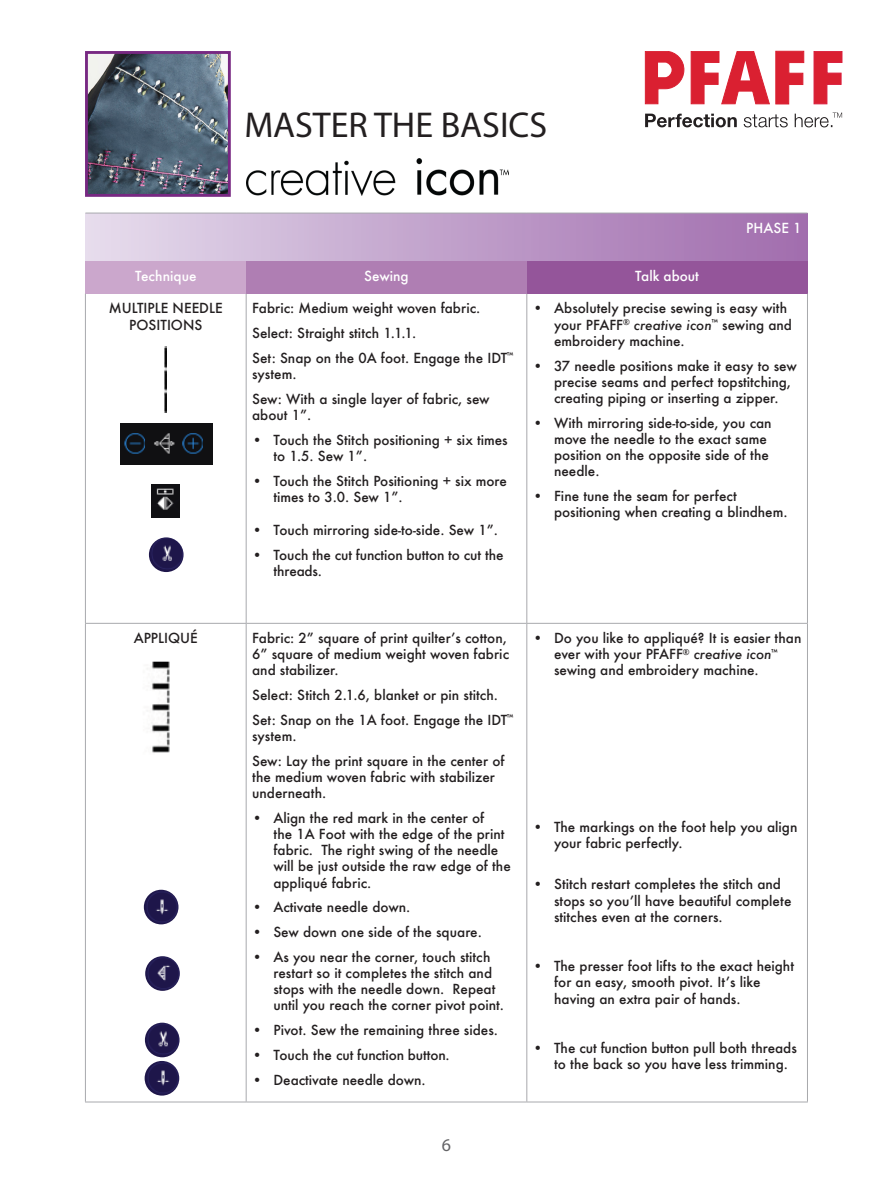
<style>
.page{position:relative;width:893px;height:1191px;background:#fff}
.page>*{position:absolute;margin:0;border:0;box-sizing:border-box;transform-origin:0 0}
.t1{font:36px "Myriad Pro";color:#231f20}
.t2{font:18px "Myriad Pro";color:#636366}
.t3{font:500 13.5px/16.2px "Futura";color:#231f20}
.t4{font:500 13.5px "Futura";color:#fff}
.s1{font-style:italic}
</style>
<div class="page">
<img style="left:246px;top:158px;width:262px;height:38px">
<img style="left:89px;top:55px;width:138px;height:138px">
<div style="left:85px;top:51px;width:146px;height:146px;border:3px solid #772882"></div>
<svg style="left:645px;top:51px;width:39px;height:53px"></svg>
<svg style="left:691px;top:51px;width:79px;height:53px"></svg>
<svg style="left:776px;top:51px;width:28px;height:53px"></svg>
<svg style="left:814px;top:51px;width:28px;height:53px"></svg>
<svg style="left:645px;top:113px;width:197px;height:14px"></svg>
<div style="left:85px;top:213px;width:722px;height:48px;background:linear-gradient(to right,#e5dbec,#a06bac)"></div>
<div style="left:85px;top:261px;width:161px;height:33px;background:#cba7cc"></div>
<div style="left:246px;top:261px;width:281px;height:33px;background:#af7eb3"></div>
<div style="left:527px;top:261px;width:280px;height:33px;background:#94559a"></div>
<hr style="left:85px;top:294px;width:1px;height:329px;background:#a8a9ad">
<hr style="left:85px;top:623px;width:161px;height:1px;background:#a8a9ad">
<hr style="left:85px;top:623px;width:1px;height:478px;background:#a8a9ad">
<hr style="left:246px;top:294px;width:1px;height:329px;background:#a8a9ad">
<hr style="left:246px;top:623px;width:281px;height:1px;background:#a8a9ad">
<hr style="left:246px;top:623px;width:1px;height:478px;background:#a8a9ad">
<hr style="left:526px;top:294px;width:1px;height:329px;background:#a8a9ad">
<hr style="left:807px;top:294px;width:1px;height:329px;background:#a8a9ad">
<hr style="left:527px;top:623px;width:281px;height:1px;background:#a8a9ad">
<hr style="left:526px;top:623px;width:1px;height:478px;background:#a8a9ad">
<hr style="left:807px;top:623px;width:1px;height:478px;background:#a8a9ad">
<hr style="left:85px;top:213px;width:161px;height:1px;background:#a8a9ad">
<hr style="left:246px;top:213px;width:281px;height:1px;background:#a8a9ad">
<hr style="left:527px;top:213px;width:280px;height:1px;background:#a8a9ad">
<hr style="left:85px;top:1101px;width:161px;height:1px;background:#a8a9ad">
<hr style="left:246px;top:1101px;width:281px;height:1px;background:#a8a9ad">
<hr style="left:527px;top:1101px;width:281px;height:1px;background:#a8a9ad">
<img style="left:164px;top:346px;width:3px;height:67px">
<img style="left:147px;top:661px;width:23px;height:92px">
<img style="left:149px;top:537px;width:35px;height:35px;border-radius:17px">
<img style="left:145px;top:1022px;width:35px;height:35px;border-radius:17px">
<img style="left:144px;top:889px;width:34px;height:35px;border-radius:17px">
<img style="left:145px;top:1061px;width:34px;height:34px;border-radius:17px">
<img style="left:120px;top:423px;width:92px;height:42px">
<img style="left:152px;top:484px;width:28px;height:33px">
<img style="left:145px;top:956px;width:35px;height:34px;border-radius:17px">
<h1 class="t1" style="left:244px;top:103px;width:304px">MASTER THE BASICS</h1>
<p class="t4" style="left:746px;top:218px;width:57px">PHASE 1</p>
<p class="t4" style="left:135px;top:267px;width:63px">Technique</p>
<p class="t4" style="left:364px;top:267px;width:46px">Sewing</p>
<p class="t4" style="left:635px;top:267px;width:65px">Talk about</p>
<p class="t3" style="left:109px;top:300px;width:115px;text-align:center">MULTIPLE NEEDLE<br>POSITIONS</p>
<p class="t3" style="left:252px;top:296px;width:263px;line-height:24.8px">Fabric: Medium weight woven fabric.<br>Select: Straight stitch 1.1.1.<br>Set: Snap on the 0A foot. Engage the IDT<sup>™</sup></p>
<p class="t3" style="left:252px;top:361px;width:239px;line-height:24.8px">system.<br>Sew: With a single layer of fabric, sew</p>
<p class="t3" style="left:252px;top:406px;width:61px">about 1”.</p>
<p class="t3" style="left:273px;top:431px;width:236px;text-indent:-21px">• Touch the Stitch positioning + six times to 1.5. Sew 1”.</p>
<p class="t3" style="left:273px;top:472px;width:235px;text-indent:-21px">• Touch the Stitch Positioning + six more times to 3.0. Sew 1”.</p>
<p class="t3" style="left:252px;top:522px;width:247px">• Touch mirroring side-to-side. Sew 1”.</p>
<p class="t3" style="left:273px;top:546px;width:232px;text-indent:-21px">• Touch the cut function button to cut the threads.</p>
<p class="t3" style="left:554px;top:300px;width:239px;text-indent:-21px">• Absolutely precise sewing is easy with your PFAFF<sup>®</sup> <span class="s1">creative icon</span><sup>™</sup> sewing and embroidery machine.</p>
<p class="t3" style="left:554px;top:357px;width:244px;text-indent:-21px">• 37 needle positions make it easy to sew precise seams and perfect topstitching, creating piping or inserting a zipper.</p>
<p class="t3" style="left:554px;top:414px;width:219px;text-indent:-21px">• With mirroring side-to-side, you can move the needle to the exact same position on the opposite side of the needle.</p>
<p class="t3" style="left:554px;top:487px;width:235px;text-indent:-21px">• Fine tune the seam for perfect positioning when creating a blindhem.</p>
<p class="t3" style="left:134px;top:629px;width:66px">APPLIQUÉ</p>
<p class="t3" style="left:252px;top:629px;width:258px">Fabric: 2” square of print quilter’s cotton,<br>6” square of medium weight woven fabric and stabilizer.</p>
<p class="t3" style="left:252px;top:682px;width:263px;line-height:24.8px">Select: Stitch 2.1.6, blanket or pin stitch.<br>Set: Snap on the 1A foot. Engage the IDT<sup>™</sup></p>
<p class="t3" style="left:252px;top:723px;width:254px;line-height:24.8px">system.<br>Sew: Lay the print square in the center of</p>
<p class="t3" style="left:252px;top:768px;width:244px">the medium woven fabric with stabilizer underneath.</p>
<p class="t3" style="left:273px;top:809px;width:239px;text-indent:-21px">• Align the red mark in the center of<br>the 1A Foot with the edge of the print fabric. The right swing of the needle will be just outside the raw edge of the appliqué fabric.</p>
<p class="t3" style="left:252px;top:899px;width:160px">• Activate needle down.</p>
<p class="t3" style="left:252px;top:923px;width:231px">• Sew down one side of the square.</p>
<p class="t3" style="left:273px;top:948px;width:232px;text-indent:-21px">• As you near the corner, touch stitch restart so it completes the stitch and stops with the needle down. Repeat until you reach the corner pivot point.</p>
<p class="t3" style="left:252px;top:1021px;width:247px">• Pivot. Sew the remaining three sides.</p>
<p class="t3" style="left:252px;top:1046px;width:199px">• Touch the cut function button.</p>
<p class="t3" style="left:252px;top:1071px;width:175px">• Deactivate needle down.</p>
<h2 class="t2" style="left:442px;top:1134px;width:11px">6</h2>
<p class="t3" style="left:554px;top:629px;width:249px;text-indent:-21px">• Do you like to appliqué? It is easier than ever with your PFAFF<sup>®</sup> <span class="s1">creative icon</span><sup>™ </sup>sewing and embroidery machine.</p>
<p class="t3" style="left:554px;top:819px;width:245px;text-indent:-21px">• The markings on the foot help you align your fabric perfectly.</p>
<p class="t3" style="left:554px;top:876px;width:239px;text-indent:-21px">• Stitch restart completes the stitch and stops so you’ll have beautiful complete stitches even at the corners.</p>
<p class="t3" style="left:554px;top:957px;width:241px;text-indent:-21px">• The presser foot lifts to the exact height for an easy, smooth pivot. It’s like having an extra pair of hands.</p>
<p class="t3" style="left:554px;top:1039px;width:244px;text-indent:-21px">• The cut function button pull both threads to the back so you have less trimming.</p>
</div>
